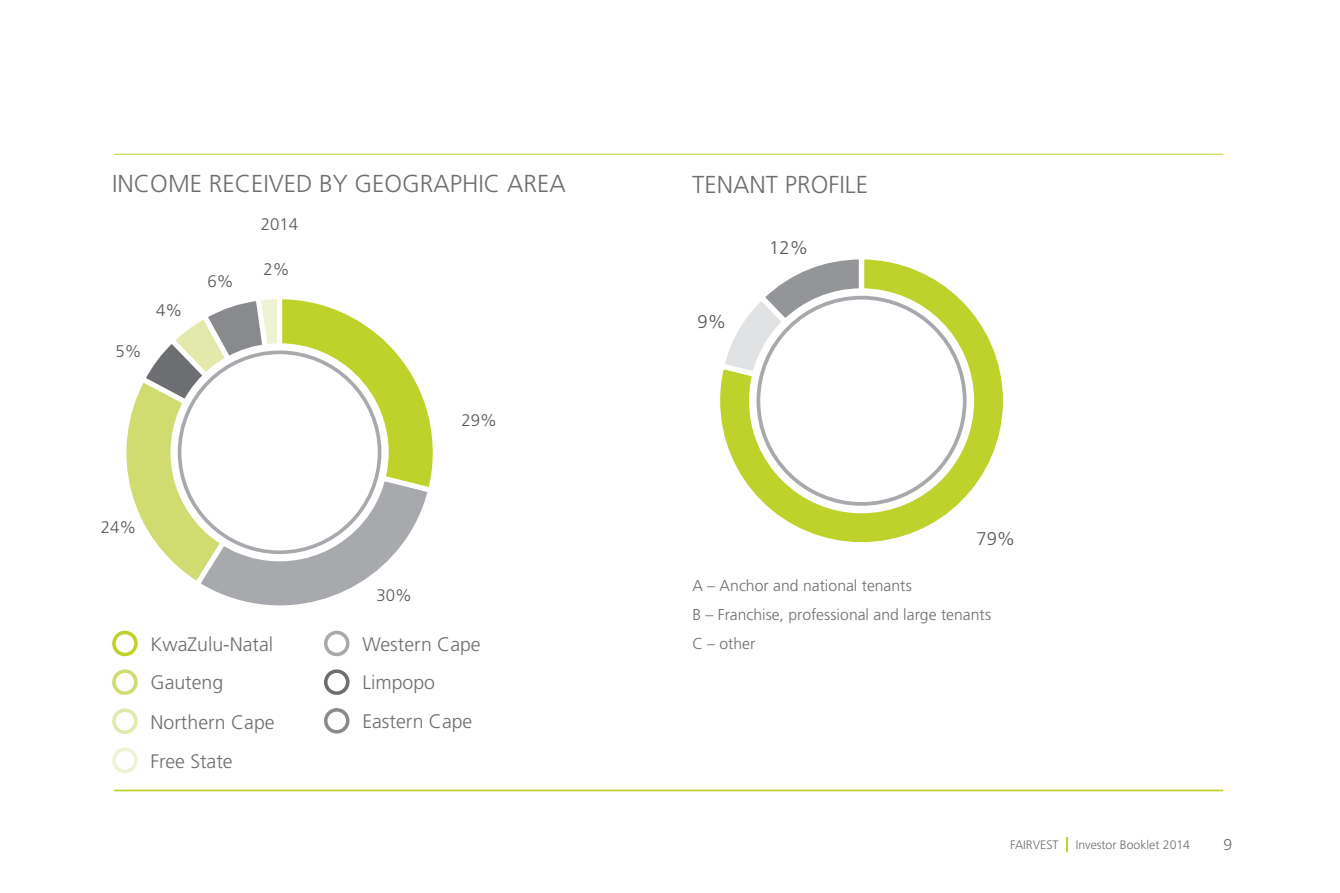
<style>
.page{position:relative;width:1340px;height:893px;background:#fff}
.page>*{position:absolute;margin:0;border:0;box-sizing:border-box;transform-origin:0 0}
.t1{font:300 24.5px "Frutiger LT Std";color:#6d6e71}
.t2{font:300 19.6px/38.7px "Frutiger LT Std";color:#6d6e71}
.t3{font:300 18.38px "Frutiger LT Std";color:#58595b}
.t4{font:300 16.8px "Frutiger LT Std";color:#58595b}
.t5{font:300 15.75px/28.9px "Frutiger LT Std";color:#6d6e71}
.t6{font:300 12.25px "Frutiger LT Std";color:#6d6e71}
</style>
<div class="page">
<svg style="left:1066px;top:837px;width:1px;height:15px"></svg>
<hr style="left:114px;top:154px;width:1109px;height:1px;background:#bfd22b">
<hr style="left:114px;top:790px;width:1109px;height:1px;background:#bfd22b">
<svg style="left:112px;top:631px;width:26px;height:25px"></svg>
<svg style="left:112px;top:669px;width:26px;height:26px"></svg>
<svg style="left:324px;top:631px;width:25px;height:25px"></svg>
<svg style="left:324px;top:669px;width:25px;height:26px"></svg>
<svg style="left:324px;top:708px;width:25px;height:26px"></svg>
<svg style="left:112px;top:708px;width:26px;height:26px"></svg>
<svg style="left:112px;top:748px;width:26px;height:25px"></svg>
<svg style="left:126px;top:299px;width:307px;height:307px"></svg>
<svg style="left:170px;top:343px;width:218px;height:218px"></svg>
<div style="left:179px;top:352px;width:200px;height:200px;background:#fff;border-radius:50%"></div>
<div style="left:178px;top:351px;width:203px;height:203px;border:4px solid #a7a9ac;border-radius:50%"></div>
<svg style="left:720px;top:259px;width:283px;height:284px"></svg>
<svg style="left:720px;top:259px;width:148px;height:149px"></svg>
<svg style="left:749px;top:288px;width:225px;height:225px"></svg>
<div style="left:758px;top:298px;width:206px;height:206px;background:#fff;border-radius:50%"></div>
<h1 class="t1" style="left:112px;top:169px;width:23px">Inco</h1>
<h1 class="t1" style="left:168px;top:169px;width:55px">me received</h1>
<h1 class="t1" style="left:319px;top:169px;width:115px">by geographic</h1>
<h1 class="t1" style="left:507px;top:169px;width:16px">area</h1>
<h1 class="t1" style="left:692px;top:170px;width:177px">TENANT PROFILE</h1>
<p class="t4" style="left:115px;top:341px;width:28px">5%</p>
<p class="t4" style="left:156px;top:301px;width:28px">4%</p>
<p class="t4" style="left:207px;top:272px;width:28px">6%</p>
<p class="t4" style="left:261px;top:214px;width:39px">2014</p>
<p class="t4" style="left:263px;top:259px;width:28px">2%</p>
<p class="t4" style="left:461px;top:410px;width:37px">29%</p>
<p class="t4" style="left:101px;top:517px;width:37px">24%</p>
<p class="t4" style="left:376px;top:586px;width:37px">30%</p>
<p class="t2" style="left:151px;top:625px;width:124px">KwaZulu-Natal<br>Gauteng</p>
<p class="t2" style="left:362px;top:625px;width:120px">Western Cape<br>Limpopo</p>
<p class="t2" style="left:151px;top:703px;width:126px">Northern Cape</p>
<p class="t2" style="left:362px;top:702px;width:111px">Eastern Cape</p>
<p class="t2" style="left:151px;top:742px;width:84px">Free State</p>
<p class="t3" style="left:697px;top:312px;width:30px">9%</p>
<p class="t3" style="left:769px;top:237px;width:40px">12%</p>
<p class="t3" style="left:976px;top:528px;width:40px">79%</p>
<p class="t5" style="left:692px;top:571px;width:300px">A – Anchor and national tenants<br>B – Franchise, professional and large tenants<br>C – other</p>
<p class="t6" style="left:1010px;top:838px;width:50px">FAIRVEST</p>
<p class="t6" style="left:1075px;top:838px;width:116px">Investor Booklet 2014</p>
<p class="t5" style="left:1223px;top:831px;width:10px">9</p>
</div>
